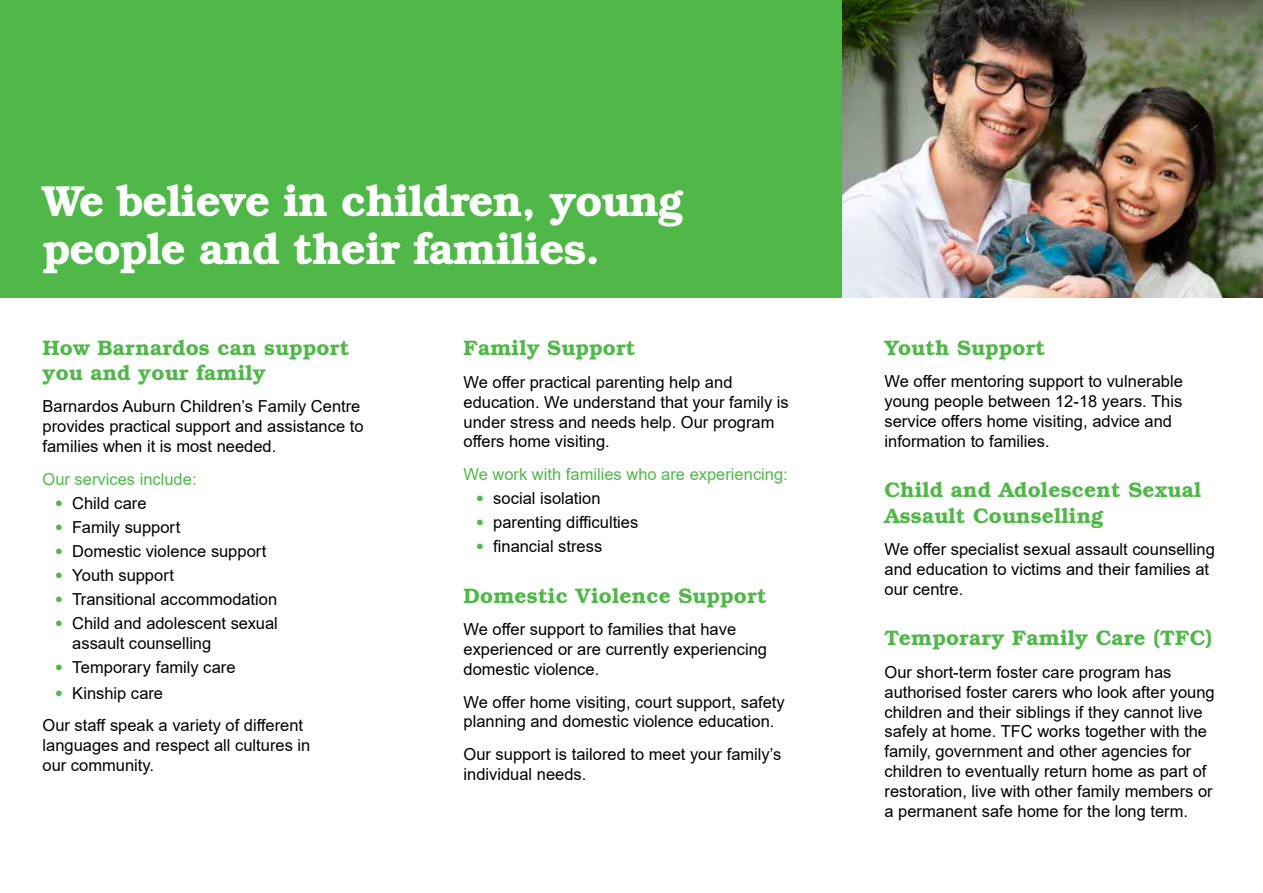
<style>
.page{position:relative;width:1263px;height:893px;background:#fff}
.page>*{position:absolute;margin:0;border:0;box-sizing:border-box;transform-origin:0 0}
.t1{font:600 43.5px/47.8px "Bookman Std";letter-spacing:-.02em;color:#fff}
.t2{font:600 21px/25.2px "Bookman Std";letter-spacing:.01em;color:#50b848}
.t3{font:16.5px/19.8px "Arial";color:#000}
.t4{font:16.5px "Arial";color:#50b848}
.s1{font-family:"Bookman Std";font-weight:600;color:#50b848}
</style>
<div class="page">
<img style="left:842px;top:0;width:421px;height:298px">
<div style="left:0;top:0;width:842px;height:298px;background:#50b848"></div>
<h1 class="t1" style="left:43px;top:177px;width:642px">We believe in children, young people and their families.</h1>
<p class="t2" style="left:43px;top:335px;width:308px">How Barnardos can support you and your family</p>
<p class="t3" style="left:43px;top:397px;width:322px">Barnardos Auburn Children’s Family Centre provides practical support and assistance to families when it is most needed.</p>
<p class="t4" style="left:43px;top:467px;width:156px">Our services include:</p>
<p class="t3" style="left:55px;top:493px;width:93px"><span class="s1">•</span> Child care</p>
<p class="t3" style="left:55px;top:517px;width:126px"><span class="s1">•</span> Family support</p>
<p class="t3" style="left:55px;top:541px;width:213px"><span class="s1">•</span> Domestic violence support</p>
<p class="t3" style="left:55px;top:565px;width:120px"><span class="s1">•</span> Youth support</p>
<p class="t3" style="left:55px;top:589px;width:223px"><span class="s1">•</span> Transitional accommodation</p>
<p class="t3" style="left:72px;top:613px;width:207px;text-indent:-17px"><span class="s1">•</span> Child and adolescent sexual assault counselling</p>
<p class="t3" style="left:55px;top:657px;width:182px"><span class="s1">•</span> Temporary family care</p>
<p class="t3" style="left:43px;top:676px;width:262px;line-height:32.5px;text-indent:13px"><span class="s1">•</span> Kinship care<br>Our staff speak a variety of different</p>
<p class="t3" style="left:43px;top:735px;width:269px">languages and respect all cultures in our community.</p>
<p class="t2" style="left:463px;top:336px;width:173px">Family Support</p>
<p class="t3" style="left:463px;top:372px;width:327px">We offer practical parenting help and education. We understand that your family is under stress and needs help. Our program offers home visiting.</p>
<p class="t4" style="left:463px;top:463px;width:326px">We work with families who are experiencing:</p>
<p class="t3" style="left:476px;top:488px;width:126px"><span class="s1">•</span> social isolation</p>
<p class="t3" style="left:476px;top:512px;width:164px"><span class="s1">•</span> parenting difficulties</p>
<p class="t3" style="left:476px;top:536px;width:128px"><span class="s1">•</span> financial stress</p>
<p class="t2" style="left:463px;top:583px;width:305px">Domestic Violence Support</p>
<p class="t3" style="left:463px;top:620px;width:305px">We offer support to families that have experienced or are currently experiencing domestic violence.</p>
<p class="t3" style="left:463px;top:692px;width:323px">We offer home visiting, court support, safety planning and domestic violence education.</p>
<p class="t3" style="left:463px;top:744px;width:319px">Our support is tailored to meet your family’s individual needs.</p>
<p class="t2" style="left:884px;top:335px;width:162px">Youth Support</p>
<p class="t3" style="left:884px;top:371px;width:300px">We offer mentoring support to vulnerable young people between 12-18 years. This service offers home visiting, advice and information to families.</p>
<p class="t2" style="left:884px;top:478px;width:318px">Child and Adolescent Sexual<br>Assault Counselling</p>
<p class="t3" style="left:884px;top:539px;width:332px">We offer specialist sexual assault counselling and education to victims and their families at our centre.</p>
<p class="t2" style="left:884px;top:626px;width:329px">Temporary Family Care (TFC)</p>
<p class="t3" style="left:884px;top:662px;width:332px">Our short-term foster care program has authorised foster carers who look after young children and their siblings if they cannot live safely at home. TFC works together with the family, government and other agencies for children to eventually return home as part of restoration, live with other family members or a permanent safe home for the long term.</p>
</div>
